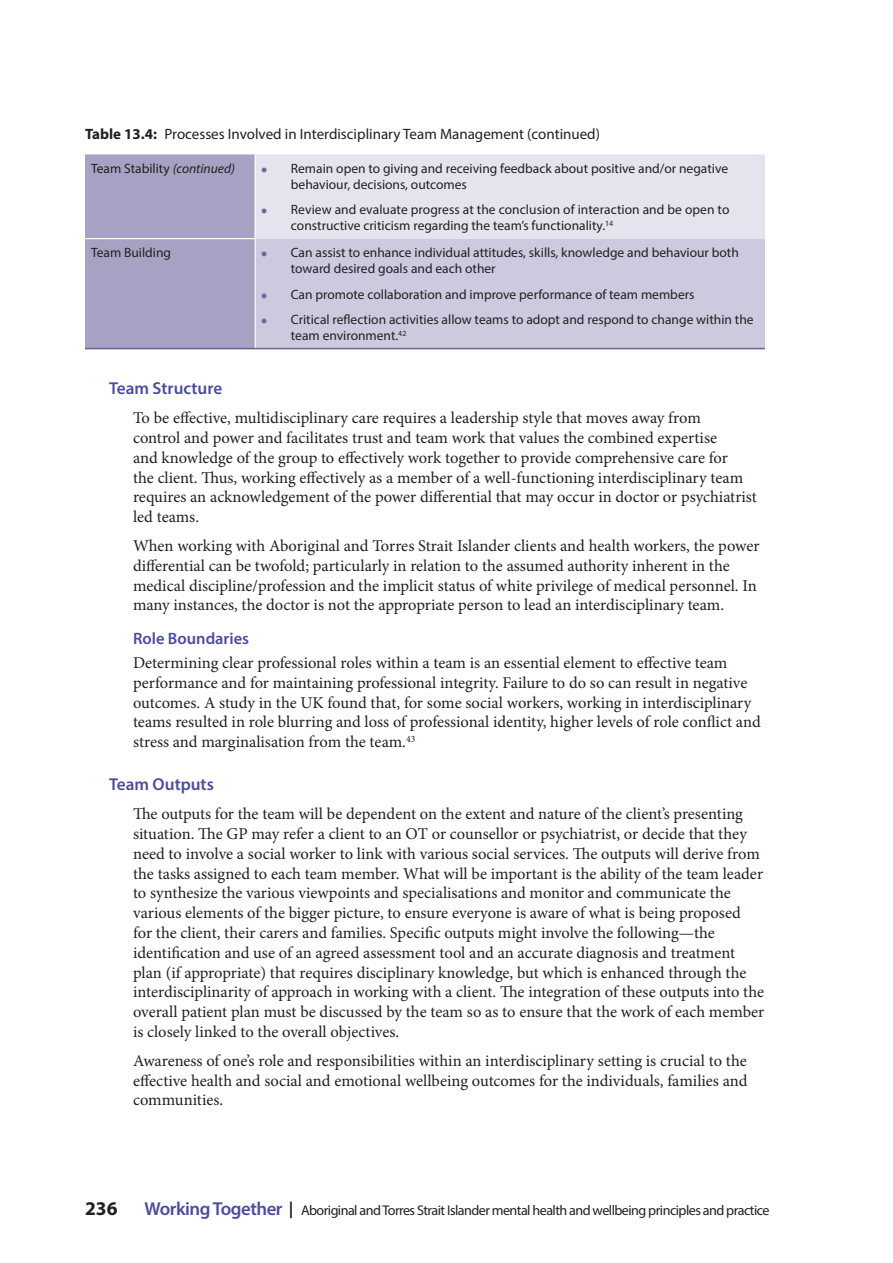
<style>
.page{position:relative;width:893px;height:1263px;background:#fff}
.page>*{position:absolute;margin:0;border:0;box-sizing:border-box;transform-origin:0 0}
.t1{font:700 19.5px "Myriad Pro";color:#231f20}
.Section_Subhead{font:600 17.25px "Myriad Pro";color:#4c4b9f}
.Body_text{font:16.5px/19.8px "Minion Pro";letter-spacing:-.005em;color:#231f20}
.Section_Sub_sub_head{font:600 16.5px "Myriad Pro";color:#4c4b9f}
.Table_Title{font:15px "Myriad Pro";color:#231f20}
.t2{font:14.1px "Myriad Pro";letter-spacing:-.04em;color:#231f20}
.Table_Row_head{font:13.5px/16.2px "Myriad Pro";color:#231f20}
.s1{font-weight:700}
.s2{font-style:italic}
.s3{font-weight:600;font-size:18.75px;color:#4c4b9f}
.s4{font-weight:700;font-size:16.5px}
</style>
<div class="page">
<div style="left:85px;top:154px;width:170px;height:194px;background:#a7a2c4"></div>
<div style="left:255px;top:154px;width:510px;height:85px;background:#e5e3ed"></div>
<div style="left:255px;top:239px;width:510px;height:110px;background:#cdc9de"></div>
<hr style="left:85px;top:238px;width:171px;height:1px;background:#fff">
<hr style="left:85px;top:348px;width:170px;height:1px;background:#6b6196">
<hr style="left:255px;top:154px;width:1px;height:84px;background:#fff">
<hr style="left:255px;top:239px;width:1px;height:109px;background:#fff">
<hr style="left:255px;top:348px;width:510px;height:1px;background:#6b6196">
<p class="Table_Title" style="left:85px;top:125px;width:516px"><span class="s1">Table 13.4:</span> Processes Involved in Interdisciplinary Team Management (continued)</p>
<p class="Table_Row_head" style="left:91px;top:160px;width:145px">Team Stability <span class="s2">(continued)</span></p>
<p class="Table_Row_head" style="left:291px;top:160px;width:439px">Remain open to giving and receiving feedback about positive and/or negative behaviour, decisions, outcomes</p>
<p class="Table_Row_head" style="left:291px;top:201px;width:440px">Review and evaluate progress at the conclusion of interaction and be open to constructive criticism regarding the team’s functionality.<sup>14</sup></p>
<p class="Table_Row_head" style="left:91px;top:244px;width:82px">Team Building</p>
<p class="Table_Row_head" style="left:291px;top:244px;width:449px">Can assist to enhance individual attitudes, skills, knowledge and behaviour both toward desired goals and each other</p>
<p class="Table_Row_head" style="left:291px;top:286px;width:405px">Can promote collaboration and improve performance of team members</p>
<p class="Table_Row_head" style="left:291px;top:311px;width:464px">Critical reflection activities allow teams to adopt and respond to change within the team environment.<sup>42</sup></p>
<p class="Section_Subhead" style="left:109px;top:377px;width:115px">Team Structure</p>
<p class="Body_text" style="left:133px;top:408px;width:625px">To be effective, multidisciplinary care requires a leadership style that moves away from<br>control and power and facilitates trust and team work that values the combined expertise<br>and knowledge of the group to effectively work together to provide comprehensive care for<br>the client. Thus, working effectively as a member of a well-functioning interdisciplinary team requires an acknowledgement of the power differential that may occur in doctor or psychiatrist led teams.</p>
<p class="Body_text" style="left:133px;top:536px;width:628px">When working with Aboriginal and Torres Strait Islander clients and health workers, the power differential can be twofold; particularly in relation to the assumed authority inherent in the medical discipline/profession and the implicit status of white privilege of medical personnel. In many instances, the doctor is not the appropriate person to lead an interdisciplinary team.</p>
<p class="Section_Sub_sub_head" style="left:133px;top:628px;width:118px">Role Boundaries</p>
<p class="Body_text" style="left:133px;top:653px;width:629px">Determining clear professional roles within a team is an essential element to effective team performance and for maintaining professional integrity. Failure to do so can result in negative outcomes. A study in the UK found that, for some social workers, working in interdisciplinary teams resulted in role blurring and loss of professional identity, higher levels of role conflict and stress and marginalisation from the team.<sup>43</sup></p>
<p class="Section_Subhead" style="left:109px;top:773px;width:106px">Team Outputs</p>
<p class="Body_text" style="left:133px;top:804px;width:633px">The outputs for the team will be dependent on the extent and nature of the client’s presenting situation. The GP may refer a client to an OT or counsellor or psychiatrist, or decide that they need to involve a social worker to link with various social services. The outputs will derive from the tasks assigned to each team member. What will be important is the ability of the team leader to synthesize the various viewpoints and specialisations and monitor and communicate the various elements of the bigger picture, to ensure everyone is aware of what is being proposed<br>for the client, their carers and families. Specific outputs might involve the following—the identification and use of an agreed assessment tool and an accurate diagnosis and treatment plan (if appropriate) that requires disciplinary knowledge, but which is enhanced through the interdisciplinarity of approach in working with a client. The integration of these outputs into the overall patient plan must be discussed by the team so as to ensure that the work of each member is closely linked to the overall objectives.</p>
<p class="Body_text" style="left:133px;top:1051px;width:616px;text-align:justify">Awareness of one’s role and responsibilities within an interdisciplinary setting is crucial to the effective health and social and emotional wellbeing outcomes for the individuals, families and communities.</p>
<p class="t1" style="left:85px;top:1196px;width:34px">236</p>
<p class="t2" style="left:145px;top:1202px;width:626px"><span class="s3">Working Together</span> <span class="s4">|</span> Aboriginal and Torres Strait Islander mental health and wellbeing principles and practice</p>
</div>
